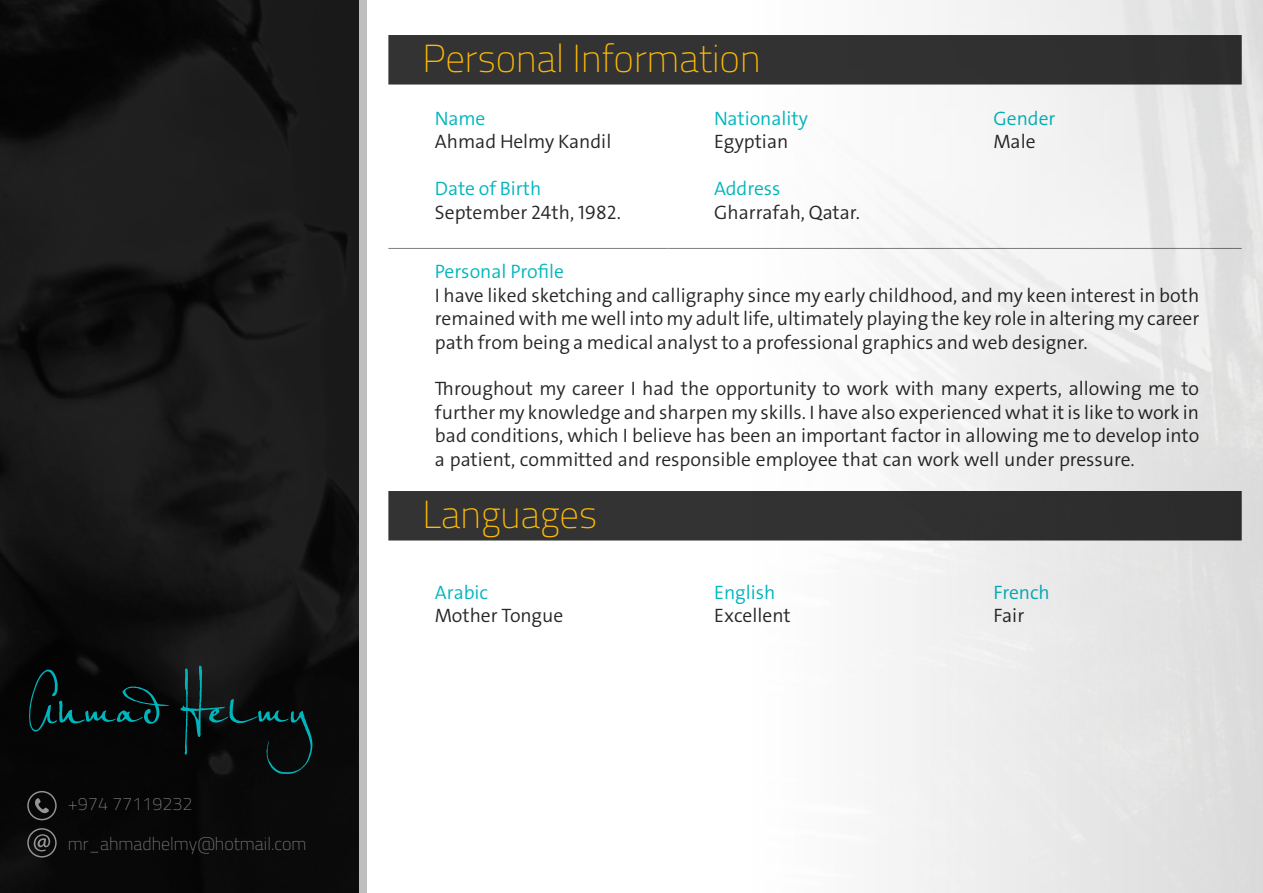
<style>
.page{position:relative;width:1263px;height:893px;background:#fff}
.page>*{position:absolute;margin:0;border:0;box-sizing:border-box;transform-origin:0 0}
.t1{font:100 39px "Titillium";color:#ffba03}
.t2{font:300 19.5px/23.4px "Bahij The Sans Arabic";color:#262626;text-align:justify}
.t3{font:300 19.5px "Bahij The Sans Arabic";color:#00b6bd}
.t4{font:100 18px/39.3px "Titillium";color:#808080}
</style>
<div class="page">
<img style="left:0;top:0;width:359px;height:893px">
<svg style="left:27px;top:791px;width:30px;height:29px"></svg>
<svg style="left:27px;top:828px;width:30px;height:29px"></svg>
<svg style="left:29px;top:665px;width:283px;height:109px"></svg>
<div style="left:388px;top:35px;width:854px;height:50px;background:#333"></div>
<div style="left:388px;top:491px;width:854px;height:49px;background:#333"></div>
<hr style="left:388px;top:248px;width:280px;height:1px;background:#808080">
<hr style="left:668px;top:248px;width:279px;height:1px;background:#808080">
<hr style="left:947px;top:248px;width:295px;height:1px;background:#808080">
<p class="t4" style="left:68px;top:783px;width:240px">+974 77119232 mr_ahmadhelmy@hotmail.com</p>
<h1 class="t1" style="left:422px;top:30px;width:340px">Personal Information</h1>
<p class="t3" style="left:435px;top:107px;width:52px">Name</p>
<p class="t2" style="left:435px;top:130px;width:178px">Ahmad Helmy Kandil</p>
<p class="t3" style="left:714px;top:107px;width:95px">Nationality</p>
<p class="t2" style="left:714px;top:130px;width:76px">Egyptian</p>
<p class="t3" style="left:435px;top:177px;width:108px">Date of Birth</p>
<p class="t2" style="left:435px;top:200px;width:188px">September 24th, 1982.</p>
<p class="t3" style="left:714px;top:177px;width:68px">Address</p>
<p class="t2" style="left:714px;top:200px;width:147px">Gharrafah, Qatar.</p>
<p class="t3" style="left:993px;top:107px;width:64px">Gender</p>
<p class="t2" style="left:993px;top:130px;width:44px">Male</p>
<p class="t3" style="left:435px;top:260px;width:131px">Personal Profile</p>
<p class="t2" style="left:435px;top:283px;width:766px">I have liked sketching and calligraphy since my early childhood, and my keen interest in both remained with me well into my adult life, ultimately playing the key role in altering my career path from being a medical analyst to a professional graphics and web designer.</p>
<p class="t2" style="left:435px;top:377px;width:766px">Throughout my career I had the opportunity to work with many experts, allowing me to further my knowledge and sharpen my skills. I have also experienced what it is like to work in bad conditions, which I believe has been an important factor in allowing me to develop into a patient, committed and responsible employee that can work well under pressure.</p>
<h1 class="t1" style="left:422px;top:486px;width:176px">Languages</h1>
<p class="t3" style="left:435px;top:581px;width:55px">Arabic</p>
<p class="t2" style="left:435px;top:604px;width:130px">Mother Tongue</p>
<p class="t3" style="left:714px;top:581px;width:63px">English</p>
<p class="t2" style="left:714px;top:604px;width:78px">Excellent</p>
<p class="t3" style="left:993px;top:581px;width:58px">French</p>
<p class="t2" style="left:993px;top:604px;width:32px">Fair</p>
</div>
